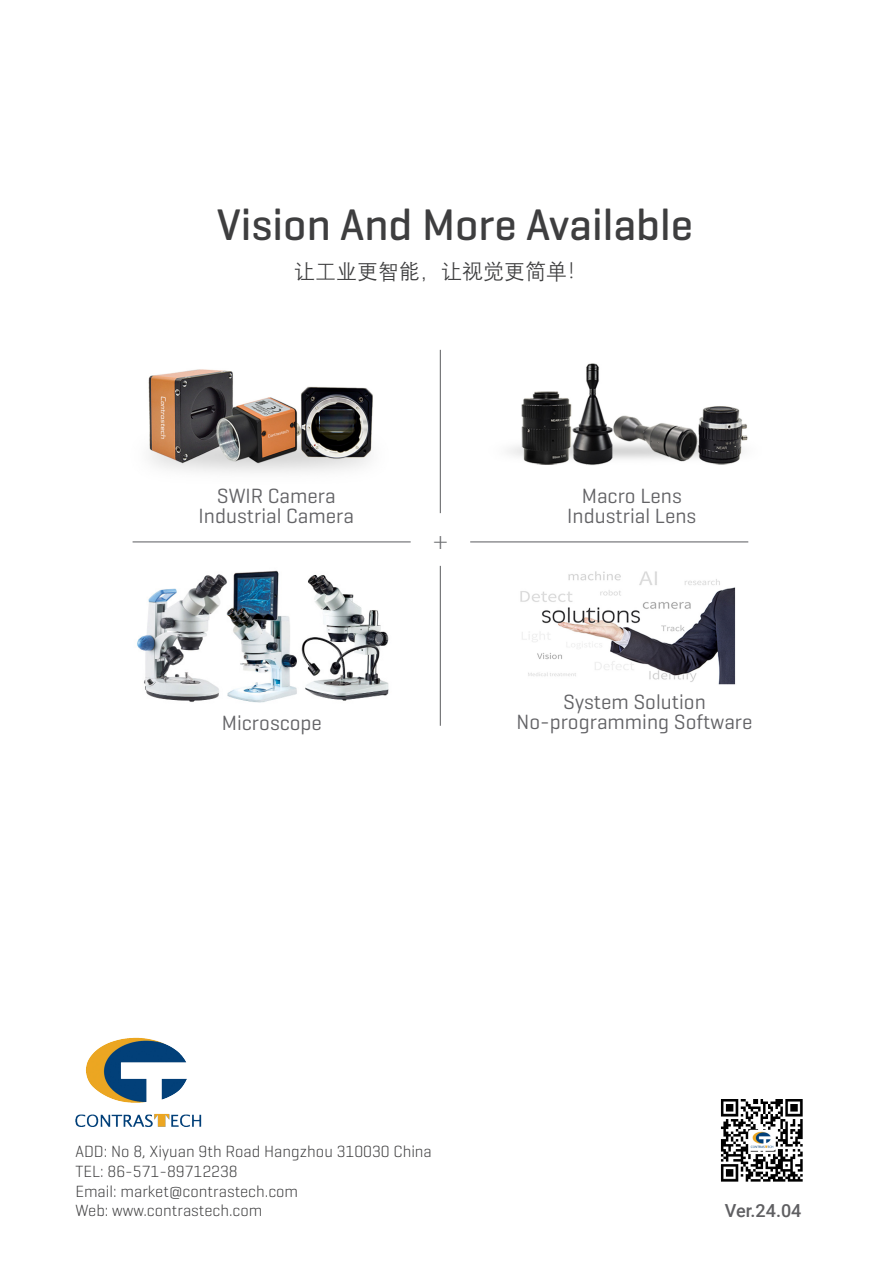
<style>
.page{position:relative;width:893px;height:1263px;background:#fff}
.page>*{position:absolute;margin:0;border:0;box-sizing:border-box;transform-origin:0 0}
.t1{font:500 45px "Geogrotesque";color:#3e3e3f}
.t2{font:300 25.5px "Adobe Song Std";color:#6c6d70}
.t3{font:21px "Geogrotesque";color:#636366}
.t4{font:21px "Deng Xian";color:#3e3e3f}
.t5{font:500 18px "Roboto";color:#5f5f62}
.t6{font:300 16.5px "Geogrotesque";color:#3e3e3f}
</style>
<div class="page">
<img style="left:148px;top:369px;width:225px;height:104px">
<img style="left:508px;top:363px;width:240px;height:102px">
<img style="left:520px;top:571px;width:216px;height:114px">
<img style="left:137px;top:570px;width:252px;height:133px">
<hr style="left:440px;top:350px;width:1px;height:163px;background:#6c6d70">
<hr style="left:440px;top:566px;width:1px;height:160px;background:#6c6d70">
<hr style="left:133px;top:541px;width:278px;height:1px;background:#6c6d70">
<hr style="left:470px;top:541px;width:278px;height:1px;background:#6c6d70">
<img style="left:720px;top:1099px;width:83px;height:83px">
<img style="left:75px;top:1037px;width:127px;height:90px">
<p class="t1" style="left:217px;top:197px;width:478px">Vision And More Available</p>
<p class="t4" style="left:294px;top:258px;width:295px">让工业更智能，让视觉更简单！</p>
<p class="t3" style="left:217px;top:483px;width:120px">SWIR Camera</p>
<p class="t3" style="left:199px;top:502px;width:157px">Industrial Camera</p>
<p class="t3" style="left:222px;top:710px;width:102px">Microscope</p>
<p class="t2" style="left:433px;top:526px;width:17px">+</p>
<p class="t3" style="left:582px;top:483px;width:101px">Macro Lens</p>
<p class="t3" style="left:567px;top:502px;width:130px">Industrial Lens</p>
<p class="t3" style="left:563px;top:689px;width:144px">System Solution</p>
<p class="t3" style="left:516px;top:708px;width:238px">No-programming Software</p>
<p class="t6" style="left:75px;top:1141px;width:358px">ADD: No 8, Xiyuan 9th Road Hangzhou 310030 China</p>
<p class="t6" style="left:75px;top:1161px;width:164px">TEL: 86-571-89712238</p>
<p class="t6" style="left:75px;top:1181px;width:224px">Email: market@contrastech.com</p>
<p class="t6" style="left:75px;top:1200px;width:188px">Web: www.contrastech.com</p>
<p class="t5" style="left:725px;top:1198px;width:78px">Ver.24.04</p>
</div>
